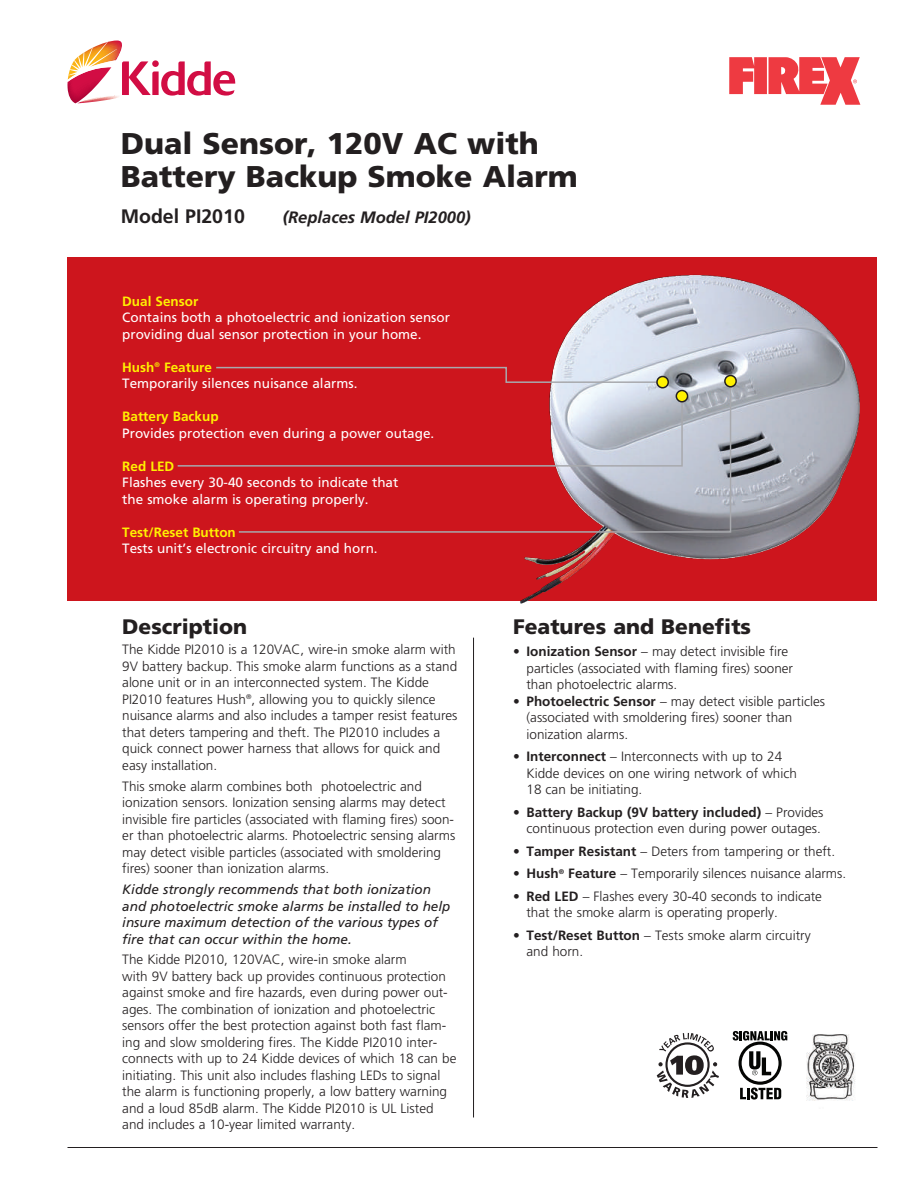
<style>
.page{position:relative;width:918px;height:1188px;background:#fff}
.page>*{position:absolute;margin:0;border:0;box-sizing:border-box;transform-origin:0 0}
.t1{font:900 30px/33px "Frutiger";color:#231f20}
.t2{font:900 21px "Frutiger";color:#231f20}
.t3{font:700 19.5px "Frutiger";color:#231f20}
.t4{font:italic 700 16.5px "Frutiger";color:#231f20}
.t5{font:300 13.5px/16.5px "Frutiger";color:#231f20}
.t6{font:13.5px/16.5px "Frutiger";color:#fff}
.t7{font:italic 13.5px/16.5px "Frutiger";color:#231f20}
.t8{font:700 13.5px "Frutiger";color:#fff101}
.s1{font-weight:700;color:#fff101}
.s2{font-weight:700}
</style>
<div class="page">
<div style="left:68px;top:257px;width:810px;height:344px;background:#cd151d"></div>
<hr style="left:473px;top:638px;width:1px;height:479px;background:#231f20">
<hr style="left:68px;top:1147px;width:810px;height:1px;background:#231f20">
<img style="left:520px;top:257px;width:358px;height:347px">
<svg style="left:238px;top:382px;width:494px;height:151px"></svg>
<div style="left:725px;top:376px;width:11px;height:11px;background:#fff101;border-radius:50%"></div>
<div style="left:724px;top:375px;width:13px;height:13px;border:2px solid #231f20;border-radius:50%"></div>
<svg style="left:177px;top:396px;width:507px;height:71px"></svg>
<div style="left:676px;top:391px;width:12px;height:11px;background:#fff101;border-radius:50%"></div>
<div style="left:676px;top:390px;width:12px;height:13px;border:2px solid #231f20;border-radius:50%"></div>
<svg style="left:216px;top:366px;width:452px;height:18px"></svg>
<div style="left:657px;top:376px;width:11px;height:12px;background:#fff101;border-radius:50%"></div>
<div style="left:656px;top:376px;width:13px;height:12px;border:2px solid #231f20;border-radius:50%"></div>
<div style="left:739px;top:1042px;width:43px;height:43px;border:3px solid #040503;border-radius:50%"></div>
<svg style="left:749px;top:1051px;width:22px;height:24px"></svg>
<svg style="left:733px;top:1031px;width:54px;height:10px"></svg>
<svg style="left:740px;top:1088px;width:41px;height:12px"></svg>
<img style="left:806px;top:1034px;width:49px;height:67px">
<svg style="left:657px;top:1033px;width:62px;height:65px"></svg>
<svg style="left:67px;top:41px;width:168px;height:62px"></svg>
<svg style="left:729px;top:57px;width:131px;height:48px"></svg>
<h1 class="t1" style="left:121px;top:127px;width:459px">Dual Sensor, 120V AC with<br>Battery Backup Smoke Alarm</h1>
<h3 class="t3" style="left:121px;top:205px;width:126px">Model PI2010</h3>
<p class="t4" style="left:283px;top:208px;width:189px">(Replaces Model PI2000)</p>
<p class="t8" style="left:122px;top:293px;width:78px">Dual Sensor</p>
<p class="t6" style="left:122px;top:309px;width:329px">Contains both a photoelectric and ionization sensor providing dual sensor protection in your home.</p>
<p class="t6" style="left:122px;top:359px;width:237px"><span class="s1">Hush</span><sup>®</sup> <span class="s1">Feature<br></span>Temporarily silences nuisance alarms.</p>
<p class="t8" style="left:122px;top:408px;width:98px">Battery Backup</p>
<p class="t6" style="left:122px;top:425px;width:314px">Provides protection even during a power outage.</p>
<p class="t8" style="left:122px;top:458px;width:54px">Red LED</p>
<p class="t6" style="left:122px;top:474px;width:278px">Flashes every 30-40 seconds to indicate that the smoke alarm is operating properly.</p>
<p class="t8" style="left:122px;top:524px;width:115px">Test/Reset Button</p>
<p class="t6" style="left:122px;top:540px;width:257px">Tests unit’s electronic circuitry and horn.</p>
<h2 class="t2" style="left:122px;top:614px;width:126px">Description</h2>
<p class="t5" style="left:122px;top:641px;width:337px">The Kidde PI2010 is a 120VAC, wire-in smoke alarm with 9V battery backup. This smoke alarm functions as a stand alone unit or in an interconnected system. The Kidde PI2010 features Hush<sup>®</sup>, allowing you to quickly silence nuisance alarms and also includes a tamper resist features that deters tampering and theft. The PI2010 includes a quick connect power harness that allows for quick and easy installation.</p>
<p class="t5" style="left:122px;top:778px;width:335px">This smoke alarm combines both photoelectric and ionization sensors. Ionization sensing alarms may detect invisible fire particles (associated with flaming fires) soon&shy;er than photoelectric alarms. Photoelectric sensing alarms may detect visible particles (associated with smoldering fires) sooner than ionization alarms.</p>
<p class="t7" style="left:122px;top:881px;width:330px">Kidde strongly recommends that both ionization and photoelectric smoke alarms be installed to help insure maximum detection of the various types of fire that can occur within the home.</p>
<p class="t5" style="left:122px;top:951px;width:336px">The Kidde PI2010, 120VAC, wire-in smoke alarm<br>with 9V battery back up provides continuous protection against smoke and fire hazards, even during power out&shy;ages. The combination of ionization and photoelectric sensors offer the best protection against both fast flam&shy;ing and slow smoldering fires. The Kidde PI2010 inter&shy;connects with up to 24 Kidde devices of which 18 can be initiating. This unit also includes flashing LEDs to signal the alarm is functioning properly, a low battery warning and a loud 85dB alarm. The Kidde PI2010 is UL Listed and includes a 10-year limited warranty.</p>
<h2 class="t2" style="left:513px;top:614px;width:240px">Features and Benefits</h2>
<p class="t5" style="left:526px;top:643px;width:268px;text-indent:-14px"><span class="s2">• Ionization Sensor</span> – may detect invisible fire particles (associated with flaming fires) sooner than photoelectric alarms.</p>
<p class="t5" style="left:526px;top:693px;width:300px;text-indent:-14px"><span class="s2">• Photoelectric Sensor</span> – may detect visible particles (associated with smoldering fires) sooner than ionization alarms.</p>
<p class="t5" style="left:526px;top:748px;width:272px;text-indent:-14px"><span class="s2">• Interconnect</span> – Interconnects with up to 24<br>Kidde devices on one wiring network of which<br>18 can be initiating.</p>
<p class="t5" style="left:513px;top:804px;width:312px;text-align:right"><span class="s2">• Battery Backup (9V battery included)</span> – Provides continuous protection even during power outages.</p>
<p class="t5" style="left:513px;top:843px;width:324px"><span class="s2">• Tamper Resistant</span> – Deters from tampering or theft.</p>
<p class="t5" style="left:513px;top:865px;width:335px"><span class="s2">• Hush</span><sup>®</sup> <span class="s2">Feature</span> – Temporarily silences nuisance alarms.</p>
<p class="t5" style="left:526px;top:888px;width:297px;text-indent:-14px"><span class="s2">• Red LED</span> – Flashes every 30-40 seconds to indicate that the smoke alarm is operating properly.</p>
<p class="t5" style="left:526px;top:927px;width:286px;text-indent:-14px"><span class="s2">• Test/Reset Button</span> – Tests smoke alarm circuitry and horn.</p>
</div>
